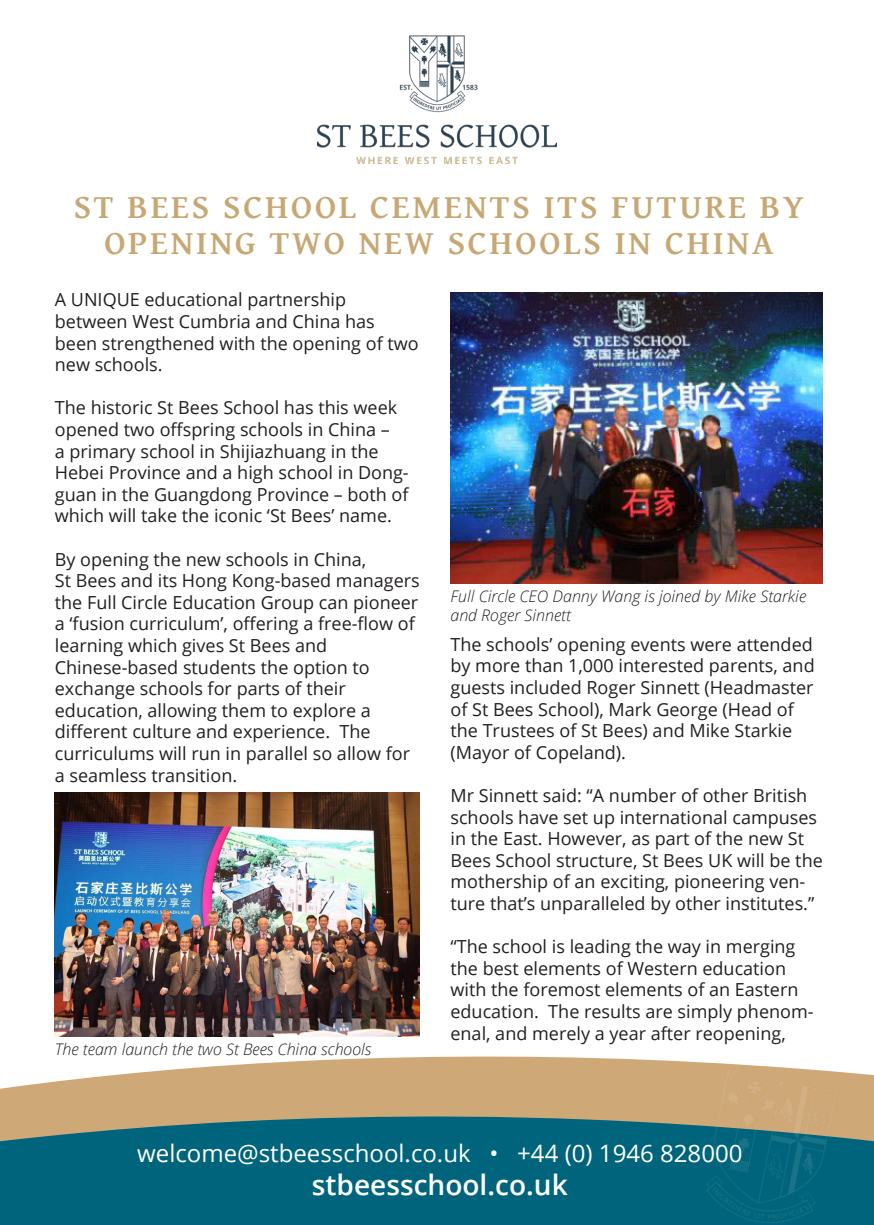
<style>
.page{position:relative;width:874px;height:1225px;background:#fff}
.page>*{position:absolute;margin:0;border:0;box-sizing:border-box;transform-origin:0 0}
.t1{font:700 34px/36px "Gentium Basic";letter-spacing:.08em;color:#c7a874;text-align:center}
.t2{font:600 28px "Open Sans";color:#fff}
.t3{font:24px "Open Sans";color:#fff}
.t4{font:18px/21.6px "Open Sans";color:#231f20}
.t5{font:italic 300 16px/19.2px "Open Sans";color:#231f20}
</style>
<div class="page">
<img style="left:450px;top:292px;width:372px;height:291px">
<img style="left:55px;top:792px;width:365px;height:223px">
<div style="left:0;top:1113px;width:873px;height:112px;background:#00657c"></div>
<svg style="left:0;top:1015px;width:873px;height:127px"></svg>
<img style="left:317px;top:35px;width:239px;height:129px">
<img style="left:698px;top:1068px;width:139px;height:155px">
<p class="t1" style="left:74px;top:188px;width:731px">ST BEES SCHOOL CEMENTS ITS FUTURE BY<br>OPENING TWO NEW SCHOOLS IN CHINA</p>
<p class="t4" style="left:55px;top:288px;width:365px">A UNIQUE educational partnership between West Cumbria and China has been strengthened with the opening of two new schools.</p>
<p class="t4" style="left:55px;top:396px;width:355px">The historic St Bees School has this week opened two offspring schools in China –<br>a primary school in Shijiazhuang in the Hebei Province and a high school in Dong&shy;guan in the Guangdong Province – both of which will take the iconic ‘St Bees’ name.</p>
<p class="t4" style="left:55px;top:548px;width:366px">By opening the new schools in China,<br>St Bees and its Hong Kong-based managers the Full Circle Education Group can pioneer a ‘fusion curriculum’, offering a free-flow of learning which gives St Bees and Chinese-based students the option to exchange schools for parts of their education, allowing them to explore a different culture and experience. The curriculums will run in parallel so allow for a seamless transition.</p>
<p class="t5" style="left:55px;top:1039px;width:318px">The team launch the two St Bees China schools</p>
<p class="t5" style="left:450px;top:586px;width:357px">Full Circle CEO Danny Wang is joined by Mike Starkie and Roger Sinnett</p>
<p class="t4" style="left:450px;top:633px;width:365px">The schools’ opening events were attended by more than 1,000 interested parents, and guests included Roger Sinnett (Headmaster of St Bees School), Mark George (Head of the Trustees of St Bees) and Mike Starkie (Mayor of Copeland).</p>
<p class="t4" style="left:450px;top:784px;width:373px">Mr Sinnett said: “A number of other British schools have set up international campuses in the East. However, as part of the new St Bees School structure, St Bees UK will be the mothership of an exciting, pioneering ven&shy;ture that’s unparalleled by other institutes.”</p>
<p class="t4" style="left:450px;top:935px;width:364px">“The school is leading the way in merging the best elements of Western education with the foremost elements of an Eastern education. The results are simply phenom&shy;enal, and merely a year after reopening,</p>
<p class="t3" style="left:137px;top:1137px;width:606px">welcome@stbeesschool.co.uk • +44 (0) 1946 828000</p>
<p class="t2" style="left:312px;top:1165px;width:257px">stbeesschool.co.uk</p>
</div>
